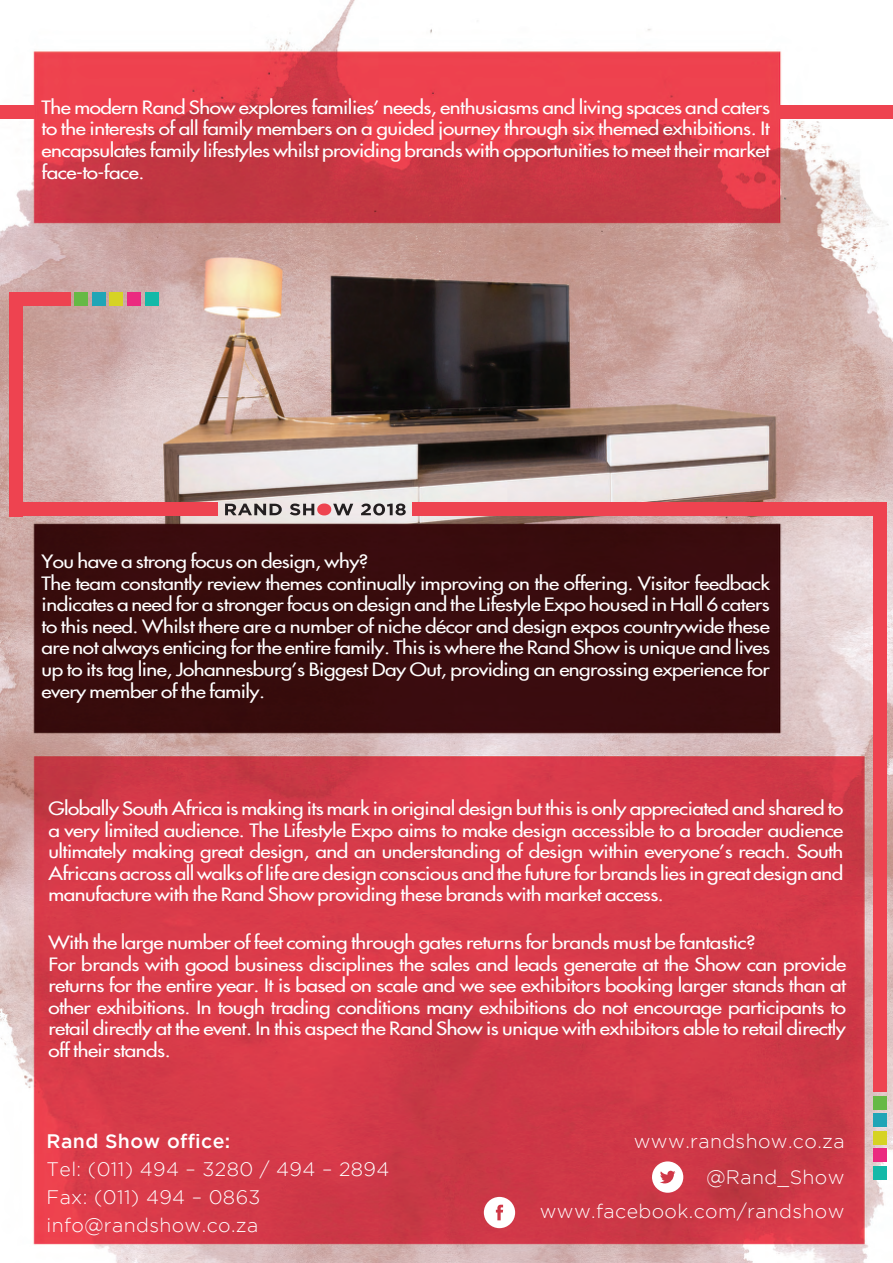
<style>
.page{position:relative;width:893px;height:1263px;background:#fff}
.page>*{position:absolute;margin:0;border:0;box-sizing:border-box;transform-origin:0 0}
.t1{font:300 19.5px/27.9px "Gotham";letter-spacing:.02em;color:#fff}
.t2{font:500 19.5px "Gotham";letter-spacing:.02em;color:#fff}
.t3{font:500 18px/21.6px "Futura";letter-spacing:-.025em;color:#fff;text-align:justify;scale:1.15 1}
</style>
<div class="page">
<img style="left:0;top:0;width:893px;height:1263px">
<div style="left:873px;top:502px;width:13px;height:589px;background:#ee4350"></div>
<div style="left:412px;top:502px;width:474px;height:14px;background:#ee4350"></div>
<div style="left:12px;top:502px;width:206px;height:14px;background:#ee4350"></div>
<div style="left:9px;top:292px;width:14px;height:224px;background:#ee4350"></div>
<div style="left:9px;top:292px;width:62px;height:14px;background:#ee4350"></div>
<div style="left:0;top:105px;width:35px;height:14px;background:#ee4350"></div>
<div style="left:779px;top:105px;width:114px;height:14px;background:#ee4350"></div>
<div style="left:873px;top:1166px;width:13px;height:14px;background:#13b9a8"></div>
<div style="left:873px;top:1148px;width:13px;height:14px;background:#eb2a80"></div>
<div style="left:873px;top:1131px;width:13px;height:14px;background:#d6d324"></div>
<div style="left:873px;top:1113px;width:13px;height:14px;background:#20a5b6"></div>
<div style="left:873px;top:1096px;width:13px;height:13px;background:#66b945"></div>
<div style="left:145px;top:292px;width:13px;height:14px;background:#13b9a8"></div>
<div style="left:127px;top:292px;width:14px;height:14px;background:#eb2a80"></div>
<div style="left:109px;top:292px;width:14px;height:14px;background:#d6d324"></div>
<div style="left:92px;top:292px;width:14px;height:14px;background:#20a5b6"></div>
<div style="left:74px;top:292px;width:14px;height:14px;background:#66b945"></div>
<svg style="left:484px;top:1197px;width:31px;height:31px"></svg>
<svg style="left:652px;top:1161px;width:31px;height:32px"></svg>
<svg style="left:225px;top:504px;width:57px;height:11px"></svg>
<svg style="left:290px;top:503px;width:63px;height:12px"></svg>
<svg style="left:361px;top:503px;width:45px;height:12px"></svg>
<p class="t3" style="left:42px;top:96px;width:635px">The modern Rand Show explores families’ needs, enthusiasms and living spaces and caters to the interests of all family members on a guided journey through six themed exhibitions. It encapsulates family lifestyles whilst providing brands with opportunities to meet their market face-to-face.</p>
<p class="t3" style="left:42px;top:551px;width:635px;text-align:left">You have a strong focus on design, why?<br>The team constantly review themes continually improving on the offering. Visitor feedback indicates a need for a stronger focus on design and the Lifestyle Expo housed in Hall 6 caters to this need. Whilst there are a number of niche décor and design expos countrywide these are not always enticing for the entire family. This is where the Rand Show is unique and lives up to its tag line, Johannesburg’s Biggest Day Out, providing an engrossing experience for every member of the family.</p>
<p class="t3" style="left:48px;top:798px;width:693px">Globally South Africa is making its mark in original design but this is only appreciated and shared to a very limited audience. The Lifestyle Expo aims to make design accessible to a broader audience ultimately making great design, and an understanding of design within everyone’s reach. South Africans across all walks of life are design conscious and the future for brands lies in great design and manufacture with the Rand Show providing these brands with market access.</p>
<p class="t3" style="left:48px;top:932px;width:695px;text-align:left">With the large number of feet coming through gates returns for brands must be fantastic?<br>For brands with good business disciplines the sales and leads generate at the Show can provide returns for the entire year. It is based on scale and we see exhibitors booking larger stands than at other exhibitions. In tough trading conditions many exhibitions do not encourage participants to retail directly at the event. In this aspect the Rand Show is unique with exhibitors able to retail directly off their stands.</p>
<p class="t2" style="left:47px;top:1130px;width:185px">Rand Show office:</p>
<p class="t1" style="left:47px;top:1155px;width:344px">Tel: (011) 494 – 3280 / 494 – 2894<br>Fax: (011) 494 – 0863 info@randshow.co.za</p>
<p class="t1" style="left:634px;top:1127px;width:212px">www.randshow.co.za</p>
<p class="t1" style="left:706px;top:1163px;width:140px">@Rand_Show</p>
<p class="t1" style="left:540px;top:1197px;width:306px">www.facebook.com/randshow</p>
</div>
